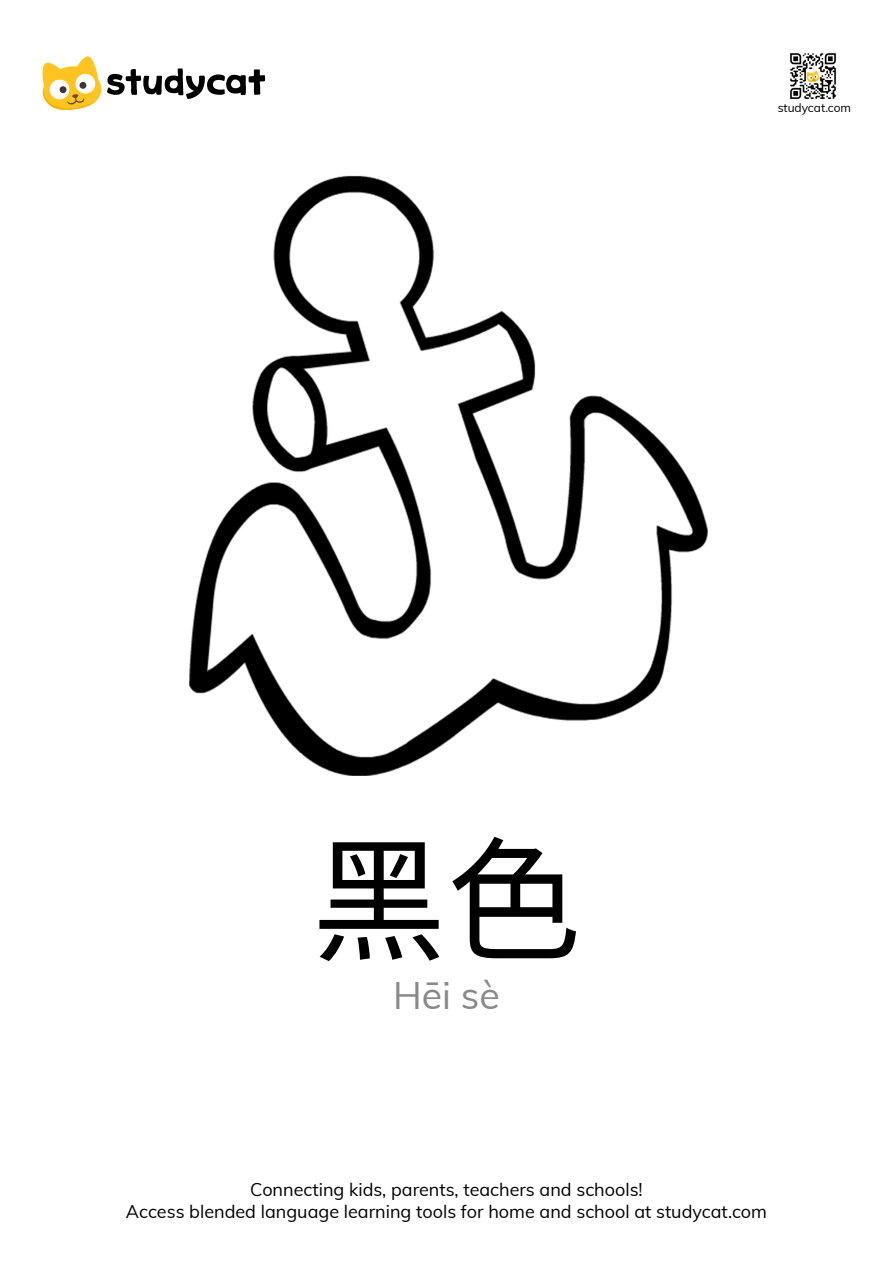
<style>
.page{position:relative;width:893px;height:1263px;background:#fff}
.page>*{position:absolute;margin:0;border:0;box-sizing:border-box;transform-origin:0 0}
.t1{font:135px "Source Han Sans TW";color:#000}
.t2{font:37.5px "Muli";color:#898989}
.t3{font:18px/21.6px "Muli";color:#000;text-align:center}
.t4{font:12px "Muli";letter-spacing:-.005em;color:#000}
</style>
<div class="page">
<img style="left:189px;top:77px;width:519px;height:699px">
<svg style="left:42px;top:56px;width:223px;height:55px"></svg>
<img style="left:790px;top:53px;width:46px;height:47px">
<p class="t4" style="left:778px;top:99px;width:75px">studycat.com</p>
<h1 class="t1" style="left:311px;top:825px;width:272px">黑色</h1>
<h2 class="t2" style="left:393px;top:968px;width:108px">Hēi sè</h2>
<p class="t3" style="left:126px;top:1178px;width:643px">Connecting kids, parents, teachers and schools!<br>Access blended language learning tools for home and school at studycat.com</p>
</div>
